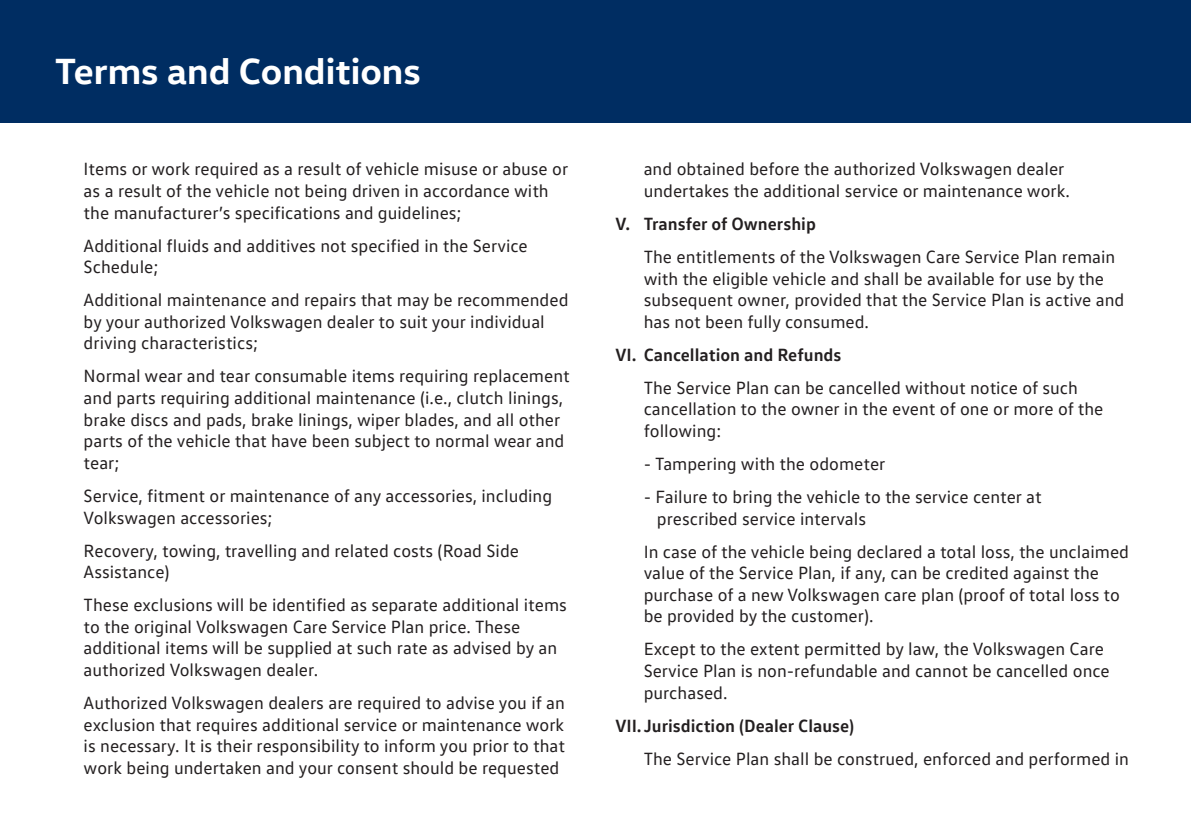
<style>
.page{position:relative;width:1191px;height:840px;background:#fff}
.page>*{position:absolute;margin:0;border:0;box-sizing:border-box;transform-origin:0 0}
.t1{font:700 37px "VW Head";color:#fff}
.t2{font:18px/21.6px "VW Text";color:#231f20}
.t3{font:700 18px "VW Text";color:#231f20}
</style>
<div class="page">
<div style="left:0;top:0;width:1191px;height:122px;background:#002d62"></div>
<h1 class="t1" style="left:55px;top:48px;width:367px">Terms and Conditions</h1>
<p class="t2" style="left:84px;top:158px;width:486px">Items or work required as a result of vehicle misuse or abuse or as a result of the vehicle not being driven in accordance with the manufacturer’s specifications and guidelines;</p>
<p class="t2" style="left:84px;top:234px;width:445px">Additional fluids and additives not specified in the Service<br>Schedule;</p>
<p class="t2" style="left:84px;top:288px;width:486px">Additional maintenance and repairs that may be recommended by your authorized Volkswagen dealer to suit your individual driving characteristics;</p>
<p class="t2" style="left:84px;top:365px;width:487px">Normal wear and tear consumable items requiring replacement and parts requiring additional maintenance (i.e., clutch linings, brake discs and pads, brake linings, wiper blades, and all other parts of the vehicle that have been subject to normal wear and tear;</p>
<p class="t2" style="left:84px;top:484px;width:470px">Service, fitment or maintenance of any accessories, including<br>Volkswagen accessories;</p>
<p class="t2" style="left:84px;top:538px;width:437px">Recovery, towing, travelling and related costs (Road Side<br>Assistance)</p>
<p class="t2" style="left:84px;top:593px;width:485px">These exclusions will be identified as separate additional items to the original Volkswagen Care Service Plan price. These additional items will be supplied at such rate as advised by an authorized Volkswagen dealer.</p>
<p class="t2" style="left:84px;top:691px;width:483px;text-align:justify">Authorized Volkswagen dealers are required to advise you if an exclusion that requires additional service or maintenance work is necessary. It is their responsibility to inform you prior to that work being undertaken and your consent should be requested</p>
<p class="t2" style="left:643px;top:158px;width:428px">and obtained before the authorized Volkswagen dealer undertakes the additional service or maintenance work.</p>
<p class="t3" style="left:615px;top:212px;width:202px">V. Transfer of Ownership</p>
<p class="t2" style="left:643px;top:245px;width:482px">The entitlements of the Volkswagen Care Service Plan remain with the eligible vehicle and shall be available for use by the subsequent owner, provided that the Service Plan is active and has not been fully consumed.</p>
<p class="t3" style="left:615px;top:342px;width:228px">VI. Cancellation and Refunds</p>
<p class="t2" style="left:643px;top:376px;width:461px">The Service Plan can be cancelled without notice of such cancellation to the owner in the event of one or more of the following:</p>
<p class="t2" style="left:643px;top:452px;width:243px">- Tampering with the odometer</p>
<p class="t2" style="left:657px;top:485px;width:386px;text-indent:-13px">- Failure to bring the vehicle to the service center at prescribed service intervals</p>
<p class="t2" style="left:643px;top:540px;width:487px">In case of the vehicle being declared a total loss, the unclaimed value of the Service Plan, if any, can be credited against the purchase of a new Volkswagen care plan (proof of total loss to be provided by the customer).</p>
<p class="t2" style="left:643px;top:637px;width:467px">Except to the extent permitted by law, the Volkswagen Care<br>Service Plan is non-refundable and cannot be cancelled once purchased.</p>
<p class="t3" style="left:615px;top:713px;width:240px">VII.Jurisdiction (Dealer Clause)</p>
<p class="t2" style="left:643px;top:746px;width:487px">The Service Plan shall be construed, enforced and performed in</p>
</div>
